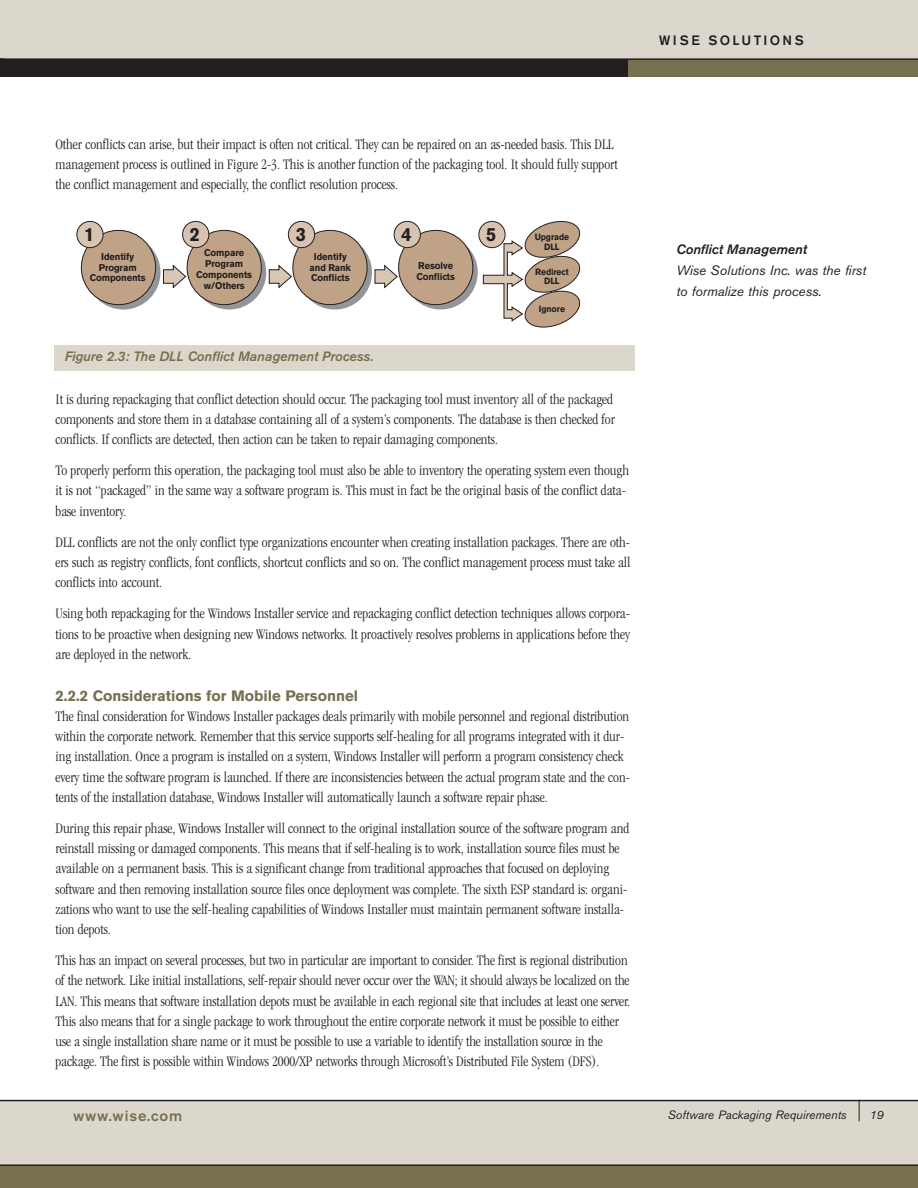
<style>
.page{position:relative;width:918px;height:1188px;background:#fff}
.page>*{position:absolute;margin:0;border:0;box-sizing:border-box;transform-origin:0 0}
.t1{font:700 18.9px "Akzidenz Grotesk BE";color:#231f20;scale:.95 1}
.t2{font:300 condensed 15px/20.2px "Garamond";color:#231f20}
.t3{font:700 15px "Akzidenz Grotesk BE";color:#767050}
.t4{font:500 15px "Akzidenz Grotesk BE";letter-spacing:.055em;color:#767050}
.t5{font:italic 13.5px/21px "Akzidenz Grotesk BE";color:#231f20}
.t6{font:italic 500 13.5px "Akzidenz Grotesk BE";color:#767050}
.t7{font:italic 500 13.5px "Akzidenz Grotesk BE";color:#231f20}
.t8{font:500 13.5px "Akzidenz Grotesk BE";letter-spacing:.17em;color:#231f20}
.t9{font:italic 12px "Akzidenz Grotesk BE";color:#231f20}
.t10{font:700 9.75px/10.8px "Akzidenz Grotesk BE";letter-spacing:-.01em;color:#231f20;text-align:center;scale:.95 1}
.t11{font:700 9px/9.8px "Akzidenz Grotesk BE";letter-spacing:-.01em;color:#231f20;text-align:center;scale:.95 1}
</style>
<div class="page">
<div style="left:0;top:1165px;width:918px;height:23px;background:#767050"></div>
<div style="left:0;top:1101px;width:918px;height:64px;background:#dcd7cd"></div>
<hr style="left:0;top:1100px;width:918px;height:1px;background:#231f20">
<hr style="left:0;top:1164px;width:918px;height:2px;background:#231f20">
<svg style="left:859px;top:1101px;width:1px;height:20px"></svg>
<div style="left:0;top:0;width:918px;height:64px;background:#dcd7cd"></div>
<div style="left:603px;top:60px;width:315px;height:17px;background:#767050"></div>
<div style="left:0;top:60px;width:628px;height:17px;background:#231f20"></div>
<hr style="left:0;top:58px;width:918px;height:2px;background:#231f20">
<div style="left:54px;top:345px;width:580px;height:25px;background:#dcd7cd"></div>
<svg style="left:86px;top:235px;width:74px;height:75px"></svg>
<div style="left:81px;top:230px;width:75px;height:75px;background:#c0a387;border-radius:50%"></div>
<div style="left:81px;top:230px;width:75px;height:75px;border:1px solid #231f20;border-radius:50%"></div>
<div style="left:77px;top:221px;width:26px;height:27px;background:#d7c3af;border-radius:50%"></div>
<div style="left:76px;top:221px;width:27px;height:27px;border:1px solid #231f20;border-radius:50%"></div>
<svg style="left:163px;top:264px;width:24px;height:25px"></svg>
<svg style="left:192px;top:235px;width:74px;height:75px"></svg>
<div style="left:187px;top:230px;width:74px;height:75px;background:#c0a387;border-radius:50%"></div>
<div style="left:187px;top:230px;width:75px;height:75px;border:1px solid #231f20;border-radius:50%"></div>
<div style="left:183px;top:221px;width:26px;height:27px;background:#d7c3af;border-radius:50%"></div>
<div style="left:182px;top:221px;width:27px;height:27px;border:1px solid #231f20;border-radius:50%"></div>
<svg style="left:268px;top:264px;width:24px;height:25px"></svg>
<svg style="left:298px;top:235px;width:74px;height:75px"></svg>
<div style="left:293px;top:230px;width:74px;height:75px;background:#c0a387;border-radius:50%"></div>
<div style="left:292px;top:230px;width:75px;height:75px;border:1px solid #231f20;border-radius:50%"></div>
<div style="left:288px;top:221px;width:27px;height:27px;background:#d7c3af;border-radius:50%"></div>
<div style="left:288px;top:221px;width:27px;height:27px;border:1px solid #231f20;border-radius:50%"></div>
<svg style="left:374px;top:264px;width:24px;height:25px"></svg>
<svg style="left:403px;top:235px;width:75px;height:75px"></svg>
<div style="left:399px;top:230px;width:74px;height:75px;background:#c0a387;border-radius:50%"></div>
<div style="left:398px;top:230px;width:75px;height:75px;border:1px solid #231f20;border-radius:50%"></div>
<div style="left:394px;top:221px;width:26px;height:27px;background:#d7c3af;border-radius:50%"></div>
<div style="left:394px;top:221px;width:27px;height:27px;border:1px solid #231f20;border-radius:50%"></div>
<svg style="left:479px;top:221px;width:26px;height:27px"></svg>
<div style="left:478px;top:221px;width:27px;height:27px;border:1px solid #231f20;border-radius:50%"></div>
<svg style="left:483px;top:221px;width:97px;height:106px"></svg>
<p class="t8" style="left:659px;top:36px;width:146px">WISE SOLUTIONS</p>
<p class="t2" style="left:56px;top:135px;width:564px">Other conflicts can arise, but their impact is often not critical. They can be repaired on an as-needed basis. This DLL management process is outlined in Figure 2-3. This is another function of the packaging tool. It should fully support the conflict management and especially, the conflict resolution process.</p>
<p class="t1" style="left:84px;top:227px;width:12px">1</p>
<p class="t1" style="left:190px;top:227px;width:12px">2</p>
<p class="t1" style="left:296px;top:227px;width:12px">3</p>
<p class="t1" style="left:401px;top:227px;width:12px">4</p>
<p class="t1" style="left:486px;top:227px;width:12px">5</p>
<p class="t10" style="left:90px;top:252px;width:60px">Identify<br>Program<br>Components</p>
<p class="t10" style="left:310px;top:252px;width:45px">Identify and Rank<br>Conflicts</p>
<p class="t10" style="left:416px;top:261px;width:42px;text-align:left">Resolve<br>Conflicts</p>
<p class="t10" style="left:196px;top:248px;width:60px">Compare<br>Program<br>Components w/Others</p>
<p class="t6" style="left:65px;top:351px;width:310px">Figure 2.3: The DLL Conflict Management Process.</p>
<p class="t11" style="left:535px;top:233px;width:38px">Upgrade<br>DLL</p>
<p class="t11" style="left:535px;top:267px;width:37px">Redirect<br>DLL</p>
<p class="t11" style="left:539px;top:305px;width:29px">Ignore</p>
<p class="t2" style="left:56px;top:390px;width:561px">It is during repackaging that conflict detection should occur. The packaging tool must inventory all of the packaged components and store them in a database containing all of a system’s components. The database is then checked for conflicts. If conflicts are detected, then action can be taken to repair damaging components.</p>
<p class="t2" style="left:56px;top:461px;width:575px">To properly perform this operation, the packaging tool must also be able to inventory the operating system even though it is not “packaged” in the same way a software program is. This must in fact be the original basis of the conflict data&shy;base inventory.</p>
<p class="t2" style="left:56px;top:533px;width:577px;text-align:justify">DLL conflicts are not the only conflict type organizations encounter when creating installation packages. There are oth&shy;ers such as registry conflicts, font conflicts, shortcut conflicts and so on. The conflict management process must take all conflicts into account.</p>
<p class="t2" style="left:56px;top:604px;width:576px;text-align:justify">Using both repackaging for the Windows Installer service and repackaging conflict detection techniques allows corpora&shy;tions to be proactive when designing new Windows networks. It proactively resolves problems in applications before they are deployed in the network.</p>
<p class="t3" style="left:56px;top:690px;width:304px">2.2.2 Considerations for Mobile Personnel</p>
<p class="t2" style="left:56px;top:707px;width:576px">The final consideration for Windows Installer packages deals primarily with mobile personnel and regional distribution within the corporate network. Remember that this service supports self-healing for all programs integrated with it dur&shy;ing installation. Once a program is installed on a system, Windows Installer will perform a program consistency check every time the software program is launched. If there are inconsistencies between the actual program state and the con&shy;tents of the installation database, Windows Installer will automatically launch a software repair phase.</p>
<p class="t2" style="left:56px;top:819px;width:575px">During this repair phase, Windows Installer will connect to the original installation source of the software program and reinstall missing or damaged components. This means that if self-healing is to work, installation source files must be available on a permanent basis. This is a significant change from traditional approaches that focused on deploying software and then removing installation source files once deployment was complete. The sixth ESP standard is: organi&shy;zations who want to use the self-healing capabilities of Windows Installer must maintain permanent software installa&shy;tion depots.</p>
<p class="t2" style="left:56px;top:951px;width:576px">This has an impact on several processes, but two in particular are important to consider. The first is regional distribution of the network. Like initial installations, self-repair should never occur over the WAN; it should always be localized on the LAN. This means that software installation depots must be available in each regional site that includes at least one server.<br>This also means that for a single package to work throughout the entire corporate network it must be possible to either use a single installation share name or it must be possible to use a variable to identify the installation source in the package. The first is possible within Windows 2000/XP networks through Microsoft’s Distributed File System (DFS).</p>
<p class="t7" style="left:677px;top:245px;width:132px">Conflict Management</p>
<p class="t5" style="left:677px;top:262px;width:191px">Wise Solutions Inc. was the first to formalize this process.</p>
<p class="t4" style="left:73px;top:1110px;width:111px">www.wise.com</p>
<p class="t9" style="left:668px;top:1110px;width:181px">Software Packaging Requirements</p>
<p class="t9" style="left:870px;top:1110px;width:15px">19</p>
</div>
